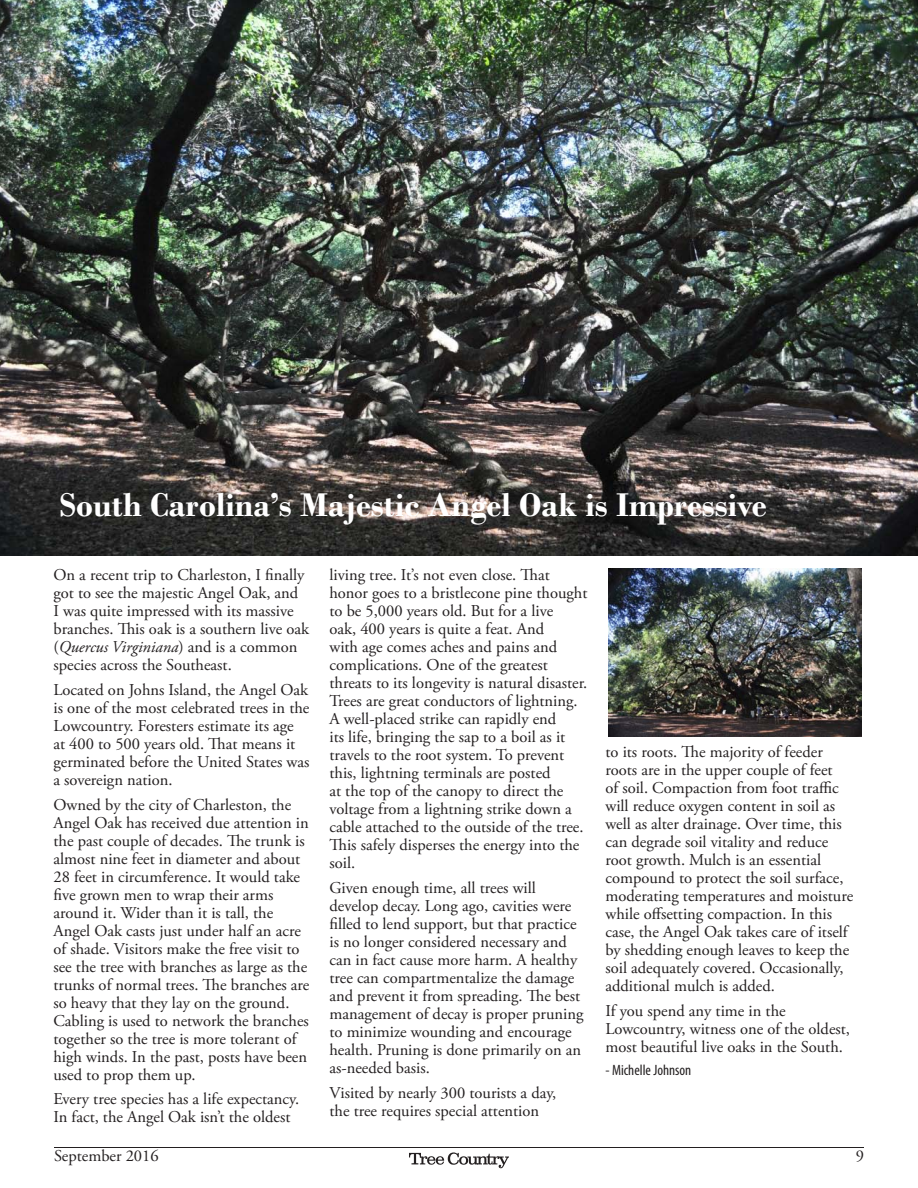
<style>
.page{position:relative;width:918px;height:1188px;background:#fff}
.page>*{position:absolute;margin:0;border:0;box-sizing:border-box;transform-origin:0 0}
.t1{font:700 34.5px "Bodoni";color:#fff}
.body{font:16.5px/18px "Adobe Garamond Pro";color:#231f20}
.t2{font:condensed 15px "Myriad Pro";color:#231f20}
.s1{font-style:italic}
</style>
<div class="page">
<svg style="left:409px;top:1152px;width:100px;height:16px"></svg>
<hr style="left:54px;top:1147px;width:810px;height:1px;background:#231f20">
<img style="left:608px;top:568px;width:254px;height:169px">
<img style="left:0;top:0;width:918px;height:555px">
<p class="t1" style="left:59px;top:484px;width:709px">South Carolina’s Majestic Angel Oak is Impressive</p>
<p class="body" style="left:53px;top:566px;width:257px">On a recent trip to Charleston, I finally got to see the majestic Angel Oak, and<br>I was quite impressed with its massive branches. This oak is a southern live oak (<span class="s1">Quercus Virginiana</span>) and is a common species across the Southeast.</p>
<p class="body" style="left:53px;top:681px;width:257px">Located on Johns Island, the Angel Oak is one of the most celebrated trees in the Lowcountry. Foresters estimate its age at 400 to 500 years old. That means it germinated before the United States was a sovereign nation.</p>
<p class="body" style="left:53px;top:796px;width:258px">Owned by the city of Charleston, the Angel Oak has received due attention in the past couple of decades. The trunk is almost nine feet in diameter and about 28 feet in circumference. It would take five grown men to wrap their arms around it. Wider than it is tall, the Angel Oak casts just under half an acre of shade. Visitors make the free visit to see the tree with branches as large as the trunks of normal trees. The branches are so heavy that they lay on the ground.<br>Cabling is used to network the branches together so the tree is more tolerant of high winds. In the past, posts have been used to prop them up.</p>
<p class="body" style="left:53px;top:1091px;width:247px">Every tree species has a life expectancy.<br>In fact, the Angel Oak isn’t the oldest</p>
<p class="body" style="left:329px;top:566px;width:259px">living tree. It’s not even close. That honor goes to a bristlecone pine thought to be 5,000 years old. But for a live<br>oak, 400 years is quite a feat. And<br>with age comes aches and pains and complications. One of the greatest threats to its longevity is natural disaster.<br>Trees are great conductors of lightning.<br>A well-placed strike can rapidly end<br>its life, bringing the sap to a boil as it travels to the root system. To prevent this, lightning terminals are posted<br>at the top of the canopy to direct the voltage from a lightning strike down a cable attached to the outside of the tree.<br>This safely disperses the energy into the soil.</p>
<p class="body" style="left:329px;top:879px;width:256px">Given enough time, all trees will develop decay. Long ago, cavities were filled to lend support, but that practice is no longer considered necessary and can in fact cause more harm. A healthy tree can compartmentalize the damage and prevent it from spreading. The best management of decay is proper pruning to minimize wounding and encourage health. Pruning is done primarily on an as-needed basis.</p>
<p class="body" style="left:329px;top:1084px;width:228px">Visited by nearly 300 tourists a day, the tree requires special attention</p>
<p class="body" style="left:605px;top:744px;width:249px">to its roots. The majority of feeder roots are in the upper couple of feet<br>of soil. Compaction from foot traffic will reduce oxygen content in soil as well as alter drainage. Over time, this can degrade soil vitality and reduce root growth. Mulch is an essential compound to protect the soil surface, moderating temperatures and moisture while offsetting compaction. In this case, the Angel Oak takes care of itself by shedding enough leaves to keep the soil adequately covered. Occasionally, additional mulch is added.</p>
<p class="body" style="left:605px;top:1003px;width:246px">If you spend any time in the<br>Lowcountry, witness one of the oldest, most beautiful live oaks in the South.</p>
<p class="t2" style="left:605px;top:1061px;width:87px">- Michelle Johnson</p>
<p class="body" style="left:54px;top:1148px;width:106px">September 2016</p>
<p class="body" style="left:856px;top:1148px;width:10px">9</p>
</div>
